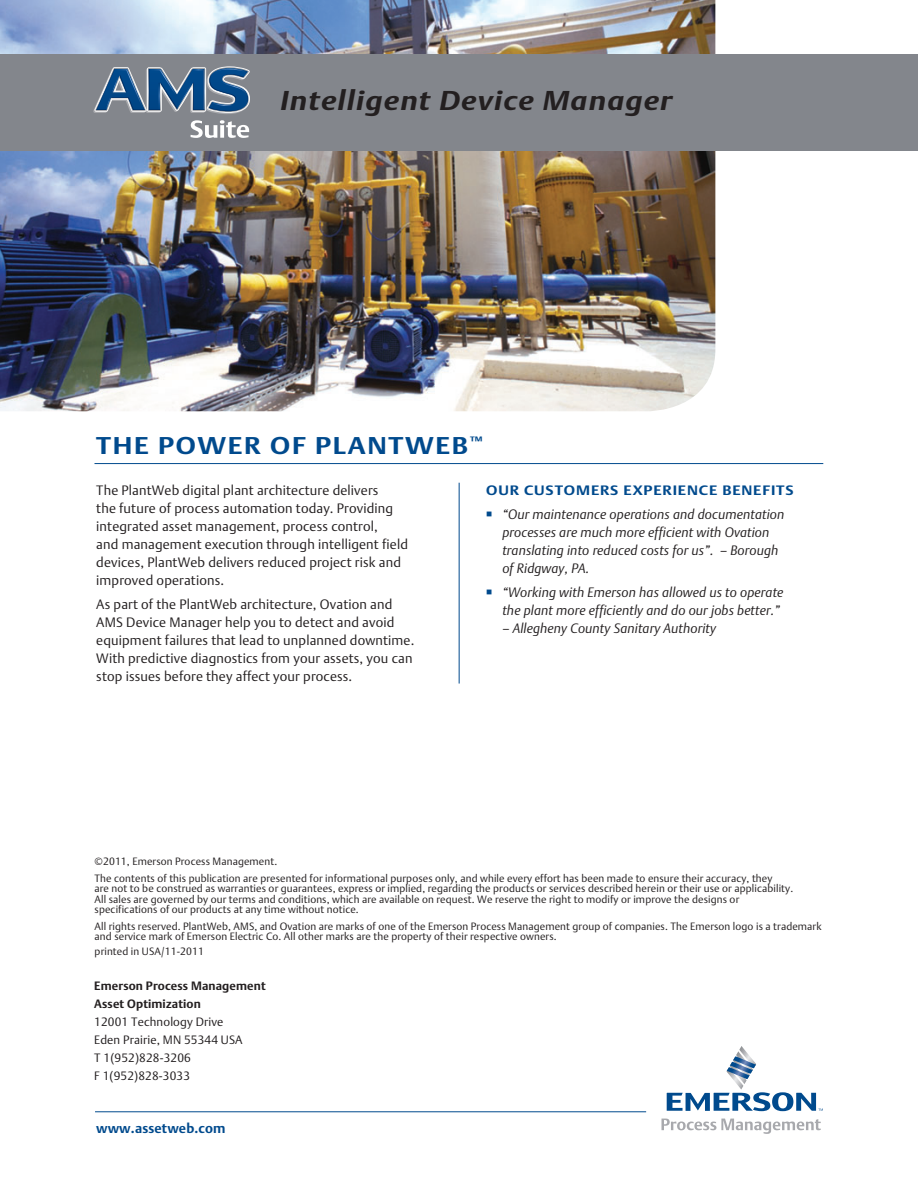
<style>
.page{position:relative;width:918px;height:1188px;background:#fff}
.page>*{position:absolute;margin:0;border:0;box-sizing:border-box;transform-origin:0 0}
.t1{font:italic 700 27px "DTL Argo T";letter-spacing:.035em;color:#231f20;scale:1.15 1}
.t2{font:700 24px "DTL Argo T";letter-spacing:.06em;color:#004a8d;scale:1.15 1}
.t3{font:13.5px/18px "DTL Argo T Light";letter-spacing:.01em;color:#231f20}
.t4{font:italic 13.5px/18px "DTL Argo T Light";letter-spacing:.01em;color:#231f20}
.t5{font:700 13.5px "DTL Argo T";letter-spacing:.055em;color:#004a8d;scale:1.15 1}
.t6{font:700 13.5px "DTL Argo T";letter-spacing:.01em;color:#004a8d}
.t7{font:12px/18px "DTL Argo T Light";letter-spacing:.01em;color:#231f20}
.t8{font:700 12px/18px "DTL Argo T";letter-spacing:.01em;color:#231f20}
.t9{font:10.5px/10.5px "DTL Argo T Light";letter-spacing:.01em;color:#231f20}
.s1{color:#004a8d}
</style>
<div class="page">
<img style="left:0;top:0;width:715px;height:411px">
<hr style="left:94px;top:463px;width:729px;height:1px;background:#004a8d">
<div style="left:0;top:54px;width:918px;height:96px;background:#83868c"></div>
<svg style="left:191px;top:120px;width:58px;height:18px"></svg>
<svg style="left:93px;top:66px;width:157px;height:48px"></svg>
<svg style="left:667px;top:1046px;width:156px;height:65px"></svg>
<svg style="left:662px;top:1119px;width:159px;height:15px"></svg>
<hr style="left:95px;top:1111px;width:551px;height:1px;background:#004a8d">
<hr style="left:459px;top:483px;width:1px;height:201px;background:#004a8d">
<h1 class="t1" style="left:281px;top:89px;width:342px">Intelligent Device Manager</h1>
<h2 class="t2" style="left:96px;top:432px;width:337px">THE POWER OF PLANTWEB<sup>™</sup></h2>
<p class="t3" style="left:96px;top:481px;width:313px">The PlantWeb digital plant architecture delivers<br>the future of process automation today. Providing integrated asset management, process control,<br>and management execution through intelligent field devices, PlantWeb delivers reduced project risk and improved operations.</p>
<p class="t3" style="left:96px;top:595px;width:320px">As part of the PlantWeb architecture, Ovation and AMS Device Manager help you to detect and avoid equipment failures that lead to unplanned downtime.<br>With predictive diagnostics from your assets, you can stop issues before they affect your process.</p>
<p class="t5" style="left:486px;top:482px;width:269px">OUR CUSTOMERS EXPERIENCE BENEFITS</p>
<p class="t4" style="left:502px;top:506px;width:284px;text-indent:-16px"><span class="s1">■</span> “Our maintenance operations and documentation processes are much more efficient with Ovation translating into reduced costs for us”. – Borough of Ridgway, PA.</p>
<p class="t4" style="left:486px;top:584px;width:299px;text-align:right"><span class="s1">■</span> “Working with Emerson has allowed us to operate the plant more efficiently and do our jobs better.”</p>
<p class="t4" style="left:502px;top:620px;width:215px">– Allegheny County Sanitary Authority</p>
<p class="t9" style="left:95px;top:853px;width:679px;line-height:16.5px">©2011, Emerson Process Management.<br>The contents of this publication are presented for informational purposes only, and while every effort has been made to ensure their accuracy, they</p>
<p class="t9" style="left:95px;top:883px;width:700px">are not to be construed as warranties or guarantees, express or implied, regarding the products or services described herein or their use or applicability.<br>All sales are governed by our terms and conditions, which are available on request. We reserve the right to modify or improve the designs or specifications of our products at any time without notice.</p>
<p class="t9" style="left:95px;top:921px;width:728px">All rights reserved. PlantWeb, AMS, and Ovation are marks of one of the Emerson Process Management group of companies. The Emerson logo is a trademark and service mark of Emerson Electric Co. All ot her marks are the property of their respective owners.</p>
<p class="t9" style="left:95px;top:946px;width:111px">printed in USA/11-2011</p>
<p class="t8" style="left:94px;top:977px;width:173px">Emerson Process Management<br>Asset Optimization</p>
<p class="t7" style="left:94px;top:1013px;width:150px">12001 Technology Drive<br>Eden Prairie, MN 55344 USA<br>T 1(952)828-3206<br>F 1(952)828-3033</p>
<p class="t6" style="left:96px;top:1120px;width:131px">www.assetweb.com</p>
</div>
